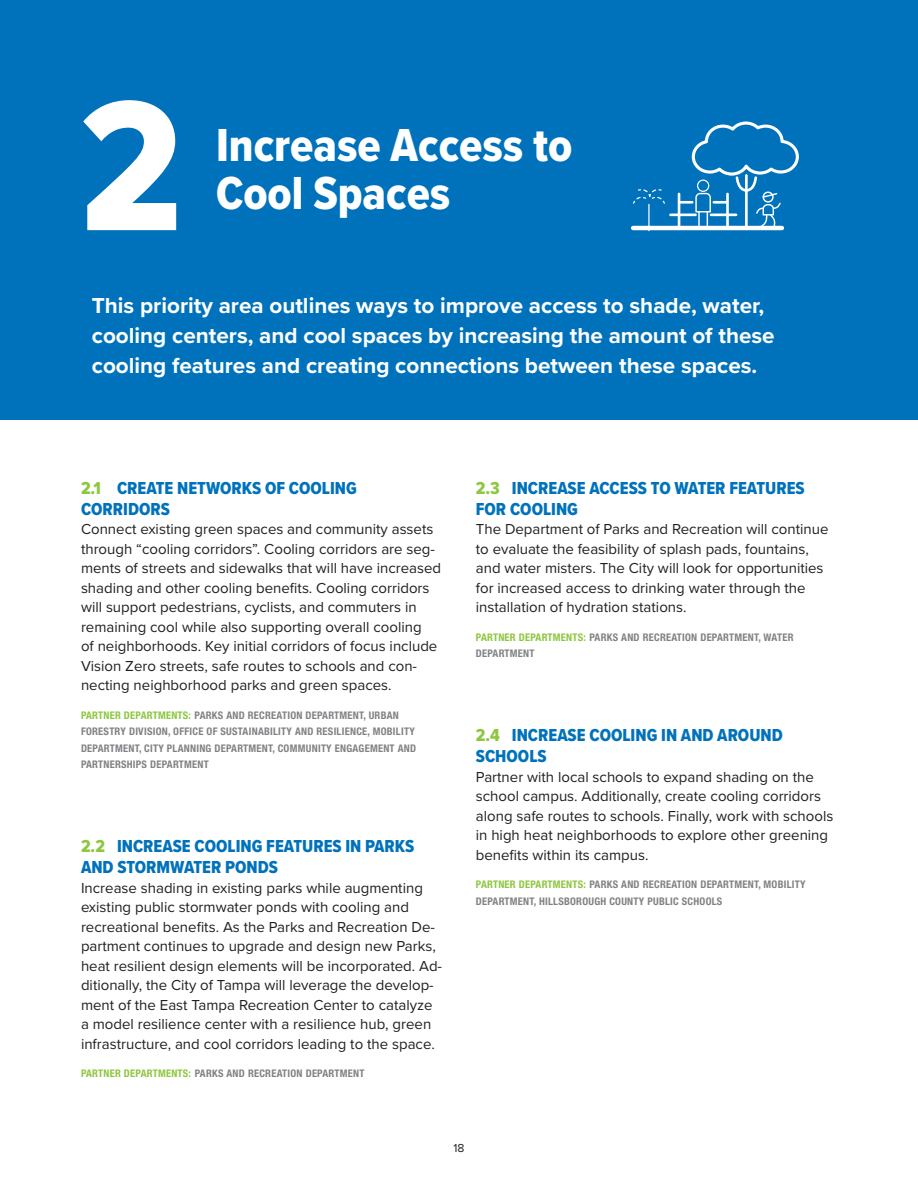
<style>
.page{position:relative;width:918px;height:1188px;background:#fff}
.page>*{position:absolute;margin:0;border:0;box-sizing:border-box;transform-origin:0 0}
.Heading_1{font:192px "Proxima Nova Cond Extrabld";color:#fff}
.Heading_1-2{font:48px/48px "Proxima Nova Cond Extrabld";color:#fff}
.pull_quote{font:700 22.5px/30px "Proxima Nova";color:#fff}
.Heading_3{font:18px/21px "Proxima Nova Cond Extrabld";color:#0072bc}
.initiatives{font:15px/19.5px "Proxima Nova";color:#231f20}
.t1{font:12px "Proxima Nova";color:#231f20}
.small_text{font:700 condensed 10.5px/16.5px "Helvetica Neue LT Std";letter-spacing:.025em;color:#808285}
.s1{color:#8dc63f}
</style>
<div class="page">
<div style="left:0;top:0;width:918px;height:419px;background:#0072bc"></div>
<hr style="left:678px;top:194px;width:2px;height:33px;background:#fff">
<hr style="left:670px;top:214px;width:26px;height:2px;background:#fff">
<hr style="left:633px;top:226px;width:149px;height:4px;background:#fff">
<hr style="left:648px;top:204px;width:2px;height:27px;background:#fff">
<svg style="left:633px;top:189px;width:32px;height:15px"></svg>
<svg style="left:679px;top:122px;width:120px;height:107px"></svg>
<p class="Heading_1" style="left:80px;top:25px;width:104px">2</p>
<p class="Heading_1-2" style="left:216px;top:121px;width:358px">Increase Access to<br>Cool Spaces</p>
<p class="pull_quote" style="left:92px;top:290px;width:684px">This priority area outlines ways to improve access to shade, water, cooling centers, and cool spaces by increasing the amount of these cooling features and creating connections between these spaces.</p>
<p class="Heading_3" style="left:81px;top:477px;width:277px"><span class="s1">2.1</span> CREATE NETWORKS OF COOLING<br>CORRIDORS</p>
<p class="initiatives" style="left:81px;top:519px;width:362px">Connect existing green spaces and community assets through “cooling corridors”. Cooling corridors are seg&shy;ments of streets and sidewalks that will have increased shading and other cooling benefits. Cooling corridors will support pedestrians, cyclists, and commuters in remaining cool while also supporting overall cooling<br>of neighborhoods. Key initial corridors of focus include Vision Zero streets, safe routes to schools and con&shy;necting neighborhood parks and green spaces.</p>
<p class="small_text" style="left:81px;top:707px;width:337px"><span class="s1">PARTNER DEPARTMENTS:</span> PARKS AND RECREATION DEPARTMENT, URBAN FORESTRY DIVISION, OFFICE OF SUSTAINABILITY AND RESILIENCE, MOBILITY DEPARTMENT, CITY PLANNING DEPARTMENT, COMMUNITY ENGAGEMENT AND PARTNERSHIPS DEPARTMENT</p>
<p class="Heading_3" style="left:81px;top:835px;width:335px"><span class="s1">2.2</span> INCREASE COOLING FEATURES IN PARKS<br>AND STORMWATER PONDS</p>
<p class="initiatives" style="left:81px;top:877px;width:363px">Increase shading in existing parks while augmenting existing public stormwater ponds with cooling and recreational benefits. As the Parks and Recreation De&shy;partment continues to upgrade and design new Parks, heat resilient design elements will be incorporated. Ad&shy;ditionally, the City of Tampa will leverage the develop&shy;ment of the East Tampa Recreation Center to catalyze a model resilience center with a resilience hub, green infrastructure, and cool corridors leading to the space.</p>
<p class="small_text" style="left:81px;top:1065px;width:285px"><span class="s1">PARTNER DEPARTMENTS:</span> PARKS AND RECREATION DEPARTMENT</p>
<p class="Heading_3" style="left:476px;top:477px;width:330px"><span class="s1">2.3</span> INCREASE ACCESS TO WATER FEATURES<br>FOR COOLING</p>
<p class="initiatives" style="left:476px;top:519px;width:354px">The Department of Parks and Recreation will continue to evaluate the feasibility of splash pads, fountains, and water misters. The City will look for opportunities for increased access to drinking water through the installation of hydration stations.</p>
<p class="small_text" style="left:476px;top:629px;width:319px"><span class="s1">PARTNER DEPARTMENTS:</span> PARKS AND RECREATION DEPARTMENT, WATER<br>DEPARTMENT</p>
<p class="Heading_3" style="left:476px;top:724px;width:308px"><span class="s1">2.4</span> INCREASE COOLING IN AND AROUND<br>SCHOOLS</p>
<p class="initiatives" style="left:476px;top:766px;width:359px">Partner with local schools to expand shading on the school campus. Additionally, create cooling corridors along safe routes to schools. Finally, work with schools in high heat neighborhoods to explore other greening benefits within its campus.</p>
<p class="small_text" style="left:476px;top:876px;width:331px"><span class="s1">PARTNER DEPARTMENTS:</span> PARKS AND RECREATION DEPARTMENT, MOBILITY<br>DEPARTMENT, HILLSBOROUGH COUNTY PUBLIC SCHOOLS</p>
<p class="t1" style="left:453px;top:1139px;width:13px">18</p>
</div>
